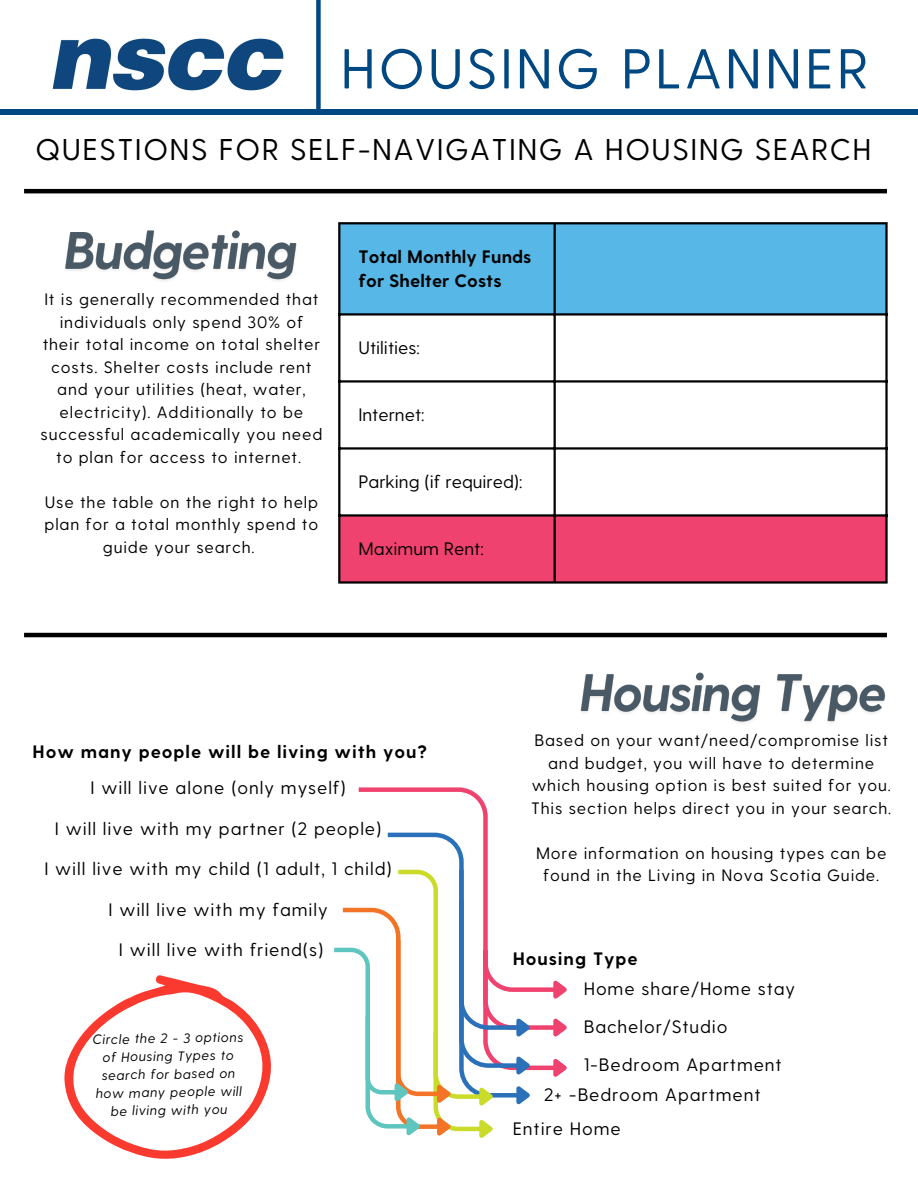
<style>
.page{position:relative;width:918px;height:1188px;background:#fff}
.page>*{position:absolute;margin:0;border:0;box-sizing:border-box;transform-origin:0 0}
.t1{font:56.1px "Greycliff CF";letter-spacing:.05em;color:#004881}
.t2{font:30px "Greycliff CF";letter-spacing:.05em;color:#000}
.t3{font:18px "Greycliff CF";letter-spacing:.05em;color:#000}
.t4{font:18px "Greycliff CF";color:#000}
.t5{font:700 18px "Greycliff CF";letter-spacing:.05em;color:#000}
.t6{font:700 18px/24.8px "Greycliff CF";color:#000}
.t7{font:16.5px/22.5px "Greycliff CF";letter-spacing:.05em;color:#000;text-align:center}
.t8{font:italic 13.5px/18px "Greycliff CF";color:#000;text-align:center}
</style>
<div class="page">
<div style="left:340px;top:224px;width:545px;height:89px;background:#57b7e7"></div>
<div style="left:340px;top:517px;width:545px;height:64px;background:#ef426f"></div>
<hr style="left:338px;top:224px;width:2px;height:357px;background:#000">
<hr style="left:554px;top:224px;width:2px;height:357px;background:#000">
<hr style="left:885px;top:224px;width:3px;height:357px;background:#000">
<hr style="left:338px;top:222px;width:550px;height:2px;background:#000">
<hr style="left:338px;top:313px;width:550px;height:3px;background:#000">
<hr style="left:338px;top:380px;width:550px;height:3px;background:#000">
<hr style="left:338px;top:447px;width:550px;height:3px;background:#000">
<hr style="left:338px;top:514px;width:550px;height:3px;background:#000">
<hr style="left:338px;top:581px;width:550px;height:3px;background:#000">
<hr style="left:24px;top:189px;width:863px;height:4px;background:#000">
<hr style="left:24px;top:633px;width:863px;height:4px;background:#000">
<svg style="left:334px;top:787px;width:233px;height:351px"></svg>
<svg style="left:64px;top:975px;width:207px;height:184px"></svg>
<img style="left:65px;top:230px;width:232px;height:51px">
<img style="left:580px;top:672px;width:305px;height:51px">
<div style="left:0;top:109px;width:918px;height:6px;background:#004881"></div>
<div style="left:316px;top:0;width:5px;height:112px;background:#004881"></div>
<img style="left:52px;top:38px;width:232px;height:53px">
<p class="t1" style="left:340px;top:32px;width:530px">HOUSING PLANNER</p>
<h5 class="t2" style="left:35px;top:130px;width:837px">QUESTIONS FOR SELF-NAVIGATING A HOUSING SEARCH</h5>
<p class="t7" style="left:41px;top:287px;width:283px">It is generally recommended that individuals only spend 30% of their total income on total shelter costs. Shelter costs include rent and your utilities (heat, water, electricity). Additionally to be successful academically you need to plan for access to internet.</p>
<h5 class="t7" style="left:45px;top:490px;width:275px">Use the table on the right to help plan for a total monthly spend to guide your search.</h5>
<p class="t6" style="left:358px;top:243px;width:175px">Total Monthly Funds for Shelter Costs</p>
<p class="t4" style="left:358px;top:336px;width:63px">Utilities:</p>
<p class="t4" style="left:358px;top:403px;width:68px">Internet:</p>
<h5 class="t4" style="left:358px;top:470px;width:166px">Parking (if required):</h5>
<p class="t4" style="left:358px;top:537px;width:127px">Maximum Rent:</p>
<h5 class="t5" style="left:33px;top:739px;width:396px">How many people will be living with you?</h5>
<h5 class="t3" style="left:90px;top:776px;width:257px">I will live alone (only myself)</h5>
<p class="t3" style="left:55px;top:817px;width:328px">I will live with my partner (2 people)</p>
<p class="t3" style="left:44px;top:857px;width:349px">I will live with my child (1 adult, 1 child)</p>
<h4 class="t3" style="left:108px;top:897px;width:221px">I will live with my family</h4>
<h5 class="t3" style="left:119px;top:938px;width:206px">I will live with friend(s)</h5>
<p class="t8" style="left:93px;top:1030px;width:152px;rotate:-1deg">Circle the 2 - 3 options of Housing Types to search for based on how many people will be living with you</p>
<p class="t7" style="left:531px;top:728px;width:362px">Based on your want/need/compromise list and budget, you will have to determine which housing option is best suited for you.<br>This section helps direct you in your search.</p>
<p class="t7" style="left:536px;top:841px;width:352px">More information on housing types can be found in the Living in Nova Scotia Guide.</p>
<p class="t5" style="left:513px;top:947px;width:126px">Housing Type</p>
<p class="t3" style="left:584px;top:977px;width:213px">Home share/Home stay</p>
<p class="t3" style="left:584px;top:1015px;width:145px">Bachelor/Studio</p>
<p class="t3" style="left:584px;top:1053px;width:200px">1-Bedroom Apartment</p>
<h2 class="t3" style="left:544px;top:1083px;width:218px">2+ -Bedroom Apartment</h2>
<p class="t3" style="left:513px;top:1116px;width:110px">Entire Home</p>
</div>
